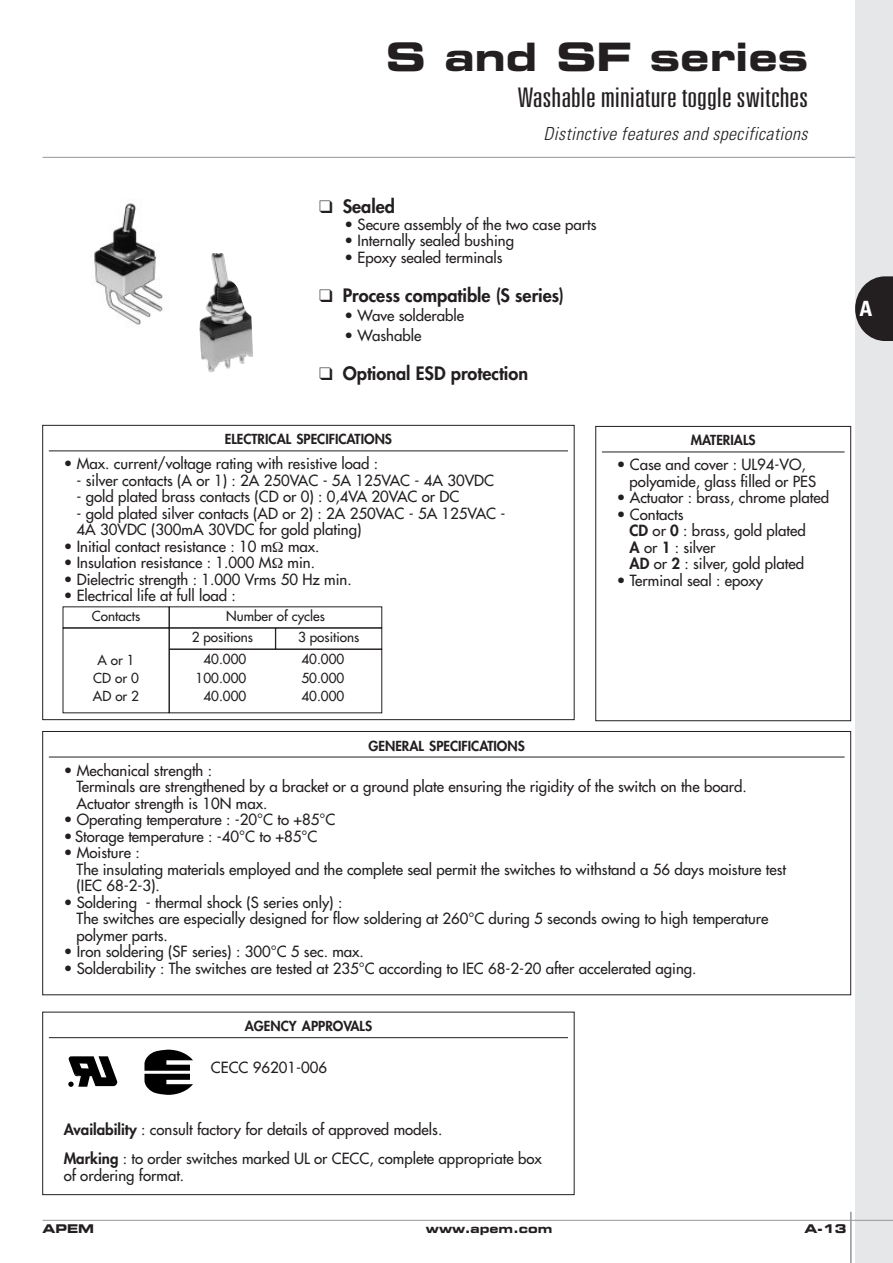
<style>
.page{position:relative;width:893px;height:1263px;background:#fff}
.page>*{position:absolute;margin:0;border:0;box-sizing:border-box;transform-origin:0 0}
.t1{font:700 expanded 39px "Square 721 BT";color:#231f20}
.t2{font:300 ultra-condensed 27px "Univers";color:#231f20;scale:1.3 1}
.t3{font:700 condensed 21px "Univers";color:#fff}
.t4{font:800 18px "Futura";color:#231f20}
.t5{font:italic 300 condensed 18px "Univers";letter-spacing:.02em;color:#231f20}
.t6{font:15px/16.5px "Futura";color:#231f20}
.t7{font:13.5px/18.5px "Futura";color:#231f20;text-align:center}
.t8{font:800 13.5px "Futura";color:#231f20}
.t9{font:700 expanded 12px "Square 721 BT";color:#231f20}
.s1{font-weight:800}
</style>
<div class="page">
<div style="left:855px;top:0;width:37px;height:1263px;background:#e6e7e9"></div>
<hr style="left:43px;top:1220px;width:849px;height:1px;background:#939598">
<hr style="left:43px;top:157px;width:812px;height:1px;background:#939598">
<hr style="left:850px;top:1212px;width:1px;height:51px;background:#939598">
<svg style="left:855px;top:276px;width:37px;height:65px"></svg>
<svg style="left:49px;top:426px;width:802px;height:295px"></svg>
<div style="left:43px;top:425px;width:531px;height:295px;border:1px solid #231f20"></div>
<div style="left:63px;top:607px;width:106px;height:21px;border:1px solid #231f20"></div>
<div style="left:169px;top:649px;width:213px;height:64px;border:1px solid #231f20"></div>
<div style="left:169px;top:607px;width:213px;height:21px;border:1px solid #231f20"></div>
<svg style="left:42px;top:731px;width:809px;height:307px"></svg>
<div style="left:43px;top:1012px;width:531px;height:183px;border:1px solid #231f20"></div>
<svg style="left:68px;top:1056px;width:49px;height:31px"></svg>
<svg style="left:144px;top:1050px;width:49px;height:44px"></svg>
<img style="left:94px;top:203px;width:69px;height:122px">
<img style="left:199px;top:253px;width:54px;height:120px">
<svg style="left:273px;top:542px;width:10px;height:10px"></svg>
<svg style="left:272px;top:558px;width:10px;height:10px"></svg>
<h1 class="t1" style="left:386px;top:43px;width:424px">S and SF series</h1>
<h2 class="t2" style="left:518px;top:87px;width:225px">Washable miniature toggle switches</h2>
<p class="t5" style="left:543px;top:127px;width:266px">Distinctive features and specifications</p>
<p class="t4" style="left:319px;top:198px;width:77px">❑ Sealed</p>
<p class="t6" style="left:344px;top:217px;width:253px">• Secure assembly of the two case parts</p>
<p class="t6" style="left:344px;top:234px;width:171px">• Internally sealed bushing</p>
<p class="t6" style="left:344px;top:250px;width:159px">• Epoxy sealed terminals</p>
<p class="t4" style="left:319px;top:287px;width:246px">❑ Process compatible (S series)</p>
<p class="t6" style="left:344px;top:309px;width:121px">• Wave solderable</p>
<p class="t6" style="left:344px;top:328px;width:78px">• Washable</p>
<p class="t4" style="left:319px;top:365px;width:210px">❑ Optional ESD protection</p>
<h3 class="t3" style="left:859px;top:301px;width:14px">A</h3>
<p class="t8" style="left:225px;top:433px;width:169px">ELECTRICAL SPECIFICATIONS</p>
<p class="t6" style="left:64px;top:457px;width:316px">• Max. current/voltage rating with resistive load :</p>
<p class="t6" style="left:76px;top:473px;width:419px">- silver contacts (A or 1) : 2A 250VAC - 5A 125VAC - 4A 30VDC</p>
<p class="t6" style="left:76px;top:490px;width:384px">- gold plated brass contacts (CD or 0) : 0,4VA 20VAC or DC</p>
<p class="t6" style="left:76px;top:506px;width:430px">- gold plated silver contacts (AD or 2) : 2A 250VAC - 5A 125VAC -<br>4A 30VDC (300mA 30VDC for gold plating)</p>
<p class="t6" style="left:64px;top:539px;width:257px">• Initial contact resistance : 10 m max.</p>
<p class="t6" style="left:64px;top:556px;width:253px">• Insulation resistance : 1.000 M min.</p>
<p class="t6" style="left:64px;top:572px;width:289px">• Dielectric strength : 1.000 Vrms 50 Hz min.</p>
<p class="t6" style="left:64px;top:589px;width:174px">• Electrical life at full load :</p>
<p class="t7" style="left:92px;top:607px;width:50px">Contacts</p>
<p class="t7" style="left:93px;top:651px;width:48px">A or 1<br>CD or 0<br>AD or 2</p>
<p class="t7" style="left:203px;top:651px;width:44px">40.000</p>
<p class="t7" style="left:301px;top:651px;width:44px">40.000</p>
<p class="t7" style="left:192px;top:606px;width:135px;line-height:21.3px;text-align:left;text-indent:34px">Number of cycles<br>2 positions</p>
<p class="t7" style="left:298px;top:629px;width:63px">3 positions</p>
<p class="t7" style="left:196px;top:669px;width:52px">100.000</p>
<p class="t7" style="left:301px;top:669px;width:44px">50.000</p>
<p class="t7" style="left:203px;top:688px;width:44px">40.000</p>
<p class="t7" style="left:301px;top:688px;width:44px">40.000</p>
<p class="t8" style="left:691px;top:434px;width:66px">MATERIALS</p>
<p class="t6" style="left:629px;top:458px;width:188px;text-indent:-13px">• Case and cover : UL94-VO, polyamide, glass filled or PES</p>
<p class="t6" style="left:616px;top:491px;width:214px">• Actuator : brass, chrome plated</p>
<p class="t6" style="left:629px;top:507px;width:178px;text-indent:-13px">• Contacts<br><span class="s1">CD</span> or <span class="s1">0</span> : brass, gold plated<br><span class="s1">A</span> or <span class="s1">1</span> : silver<br><span class="s1">AD</span> or <span class="s1">2</span> : silver, gold plated</p>
<p class="t6" style="left:616px;top:573px;width:148px">• Terminal seal : epoxy</p>
<p class="t8" style="left:368px;top:739px;width:158px">GENERAL SPECIFICATIONS</p>
<p class="t6" style="left:76px;top:763px;width:672px;text-indent:-13px">• Mechanical strength :<br>Terminals are strengthened by a bracket or a ground plate ensuring the rigidity of the switch on the board.<br>Actuator strength is 10N max.</p>
<p class="t6" style="left:64px;top:812px;width:273px">• Operating temperature : -20°C to +85°C</p>
<p class="t6" style="left:64px;top:829px;width:255px">• Storage temperature : -40°C to +85°C</p>
<p class="t6" style="left:76px;top:845px;width:711px;text-indent:-13px">• Moisture :<br>The insulating materials employed and the complete seal permit the switches to withstand a 56 days moisture test (IEC 68-2-3).</p>
<p class="t6" style="left:76px;top:895px;width:693px;text-indent:-13px">• Soldering - thermal shock (S series only) :<br>The switches are especially designed for flow soldering at 260°C during 5 seconds owing to high temperature polymer parts.</p>
<p class="t6" style="left:64px;top:944px;width:301px">• Iron soldering (SF series) : 300°C 5 sec. max.</p>
<p class="t6" style="left:64px;top:961px;width:634px">• Solderability : The switches are tested at 235°C according to IEC 68-2-20 after accelerated aging.</p>
<p class="t8" style="left:245px;top:1020px;width:129px">AGENCY APPROVALS</p>
<p class="t6" style="left:211px;top:1060px;width:118px">CECC 96201-006</p>
<p class="t6" style="left:64px;top:1116px;width:479px;line-height:29.2px"><span class="s1">Availability</span> : consult factory for details of approved models.<br><span class="s1">Marking</span> : to order switches marked UL or CECC, complete appropriate box</p>
<p class="t6" style="left:64px;top:1168px;width:122px">of ordering format.</p>
<p class="t9" style="left:43px;top:1225px;width:53px">APEM</p>
<p class="t9" style="left:426px;top:1225px;width:128px">www.apem.com</p>
<p class="t9" style="left:804px;top:1225px;width:44px">A-13</p>
</div>
